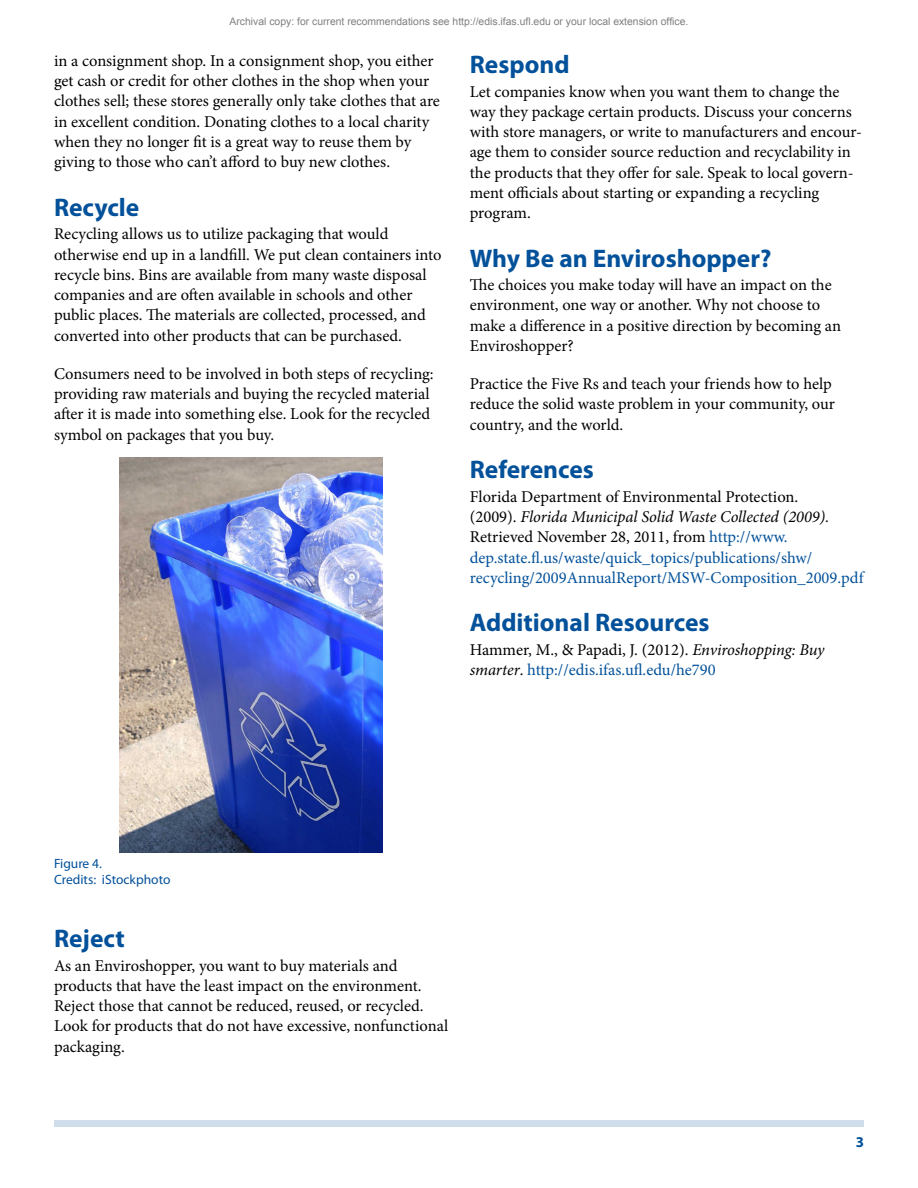
<style>
.page{position:relative;width:918px;height:1188px;background:#fff}
.page>*{position:absolute;margin:0;border:0;box-sizing:border-box;transform-origin:0 0}
.t1{font:700 25.5px "Myriad Pro";color:#03519a}
.t2{font:16.5px/20.2px "Minion Pro";letter-spacing:-.005em;color:#000}
.t3{font:16.5px/20.2px "Minion Pro";color:#03519a}
.t4{font:700 15px "Myriad Pro";color:#03519a}
.t5{font:13.5px/16.5px "Myriad Pro";color:#03519a}
.t6{font:10.35px "Arial";color:#808080}
.s1{color:#000}
.s2{font-style:italic;color:#000}
</style>
<div class="page">
<div style="left:54px;top:1120px;width:810px;height:7px;background:#d0ddea"></div>
<img style="left:120px;top:458px;width:262px;height:394px">
<p class="t6" style="left:230px;top:15px;width:460px">Archival copy: for current recommendations see http://edis.ifas.ufl.edu or your local extension office.</p>
<p class="t2" style="left:54px;top:51px;width:387px">in a consignment shop. In a consignment shop, you either get cash or credit for other clothes in the shop when your clothes sell; these stores generally only take clothes that are in excellent condition. Donating clothes to a local charity when they no longer fit is a great way to reuse them by giving to those who can’t afford to buy new clothes.</p>
<h1 class="t1" style="left:54px;top:191px;width:87px">Recycle</h1>
<p class="t2" style="left:54px;top:224px;width:389px">Recycling allows us to utilize packaging that would otherwise end up in a landfill. We put clean containers into recycle bins. Bins are available from many waste disposal companies and are often available in schools and other public places. The materials are collected, processed, and converted into other products that can be purchased.</p>
<p class="t2" style="left:54px;top:363px;width:381px">Consumers need to be involved in both steps of recycling: providing raw materials and buying the recycled material after it is made into something else. Look for the recycled symbol on packages that you buy.</p>
<h1 class="t1" style="left:470px;top:48px;width:101px">Respond</h1>
<p class="t2" style="left:470px;top:81px;width:394px">Let companies know when you want them to change the way they package certain products. Discuss your concerns with store managers, or write to manufacturers and encour&shy;age them to consider source reduction and recyclability in the products that they offer for sale. Speak to local govern&shy;ment officials about starting or expanding a recycling program.</p>
<h1 class="t1" style="left:470px;top:241px;width:303px">Why Be an Enviroshopper?</h1>
<p class="t2" style="left:470px;top:275px;width:373px">The choices you make today will have an impact on the environment, one way or another. Why not choose to make a difference in a positive direction by becoming an Enviroshopper?</p>
<p class="t2" style="left:470px;top:374px;width:367px">Practice the Five Rs and teach your friends how to help reduce the solid waste problem in your community, our country, and the world.</p>
<h1 class="t1" style="left:470px;top:453px;width:126px">References</h1>
<p class="t3" style="left:470px;top:486px;width:395px"><span class="s1">Florida Department of Environmental Protection.<br>(2009).</span> <span class="s2">Florida Municipal Solid Waste Collected (2009).<br></span><span class="s1">Retrieved November 28, 2011, from</span> http://www. dep.state.fl.us/waste/quick_topics/publications/shw/ recycling/2009AnnualReport/MSW-Composition_2009.pdf</p>
<h1 class="t1" style="left:470px;top:606px;width:241px">Additional Resources</h1>
<p class="t3" style="left:470px;top:640px;width:356px"><span class="s1">Hammer, M., &amp; Papadi, J. (2012).</span> <span class="s2">Enviroshopping: Buy smarter</span><span class="s1">.</span> http://edis.ifas.ufl.edu/he790</p>
<p class="t5" style="left:54px;top:855px;width:118px">Figure 4.<br>Credits: iStockphoto</p>
<h1 class="t1" style="left:54px;top:922px;width:72px">Reject</h1>
<p class="t2" style="left:54px;top:955px;width:396px">As an Enviroshopper, you want to buy materials and products that have the least impact on the environment.<br>Reject those that cannot be reduced, reused, or recycled.<br>Look for products that do not have excessive, nonfunctional packaging.</p>
<p class="t4" style="left:856px;top:1133px;width:10px">3</p>
</div>
